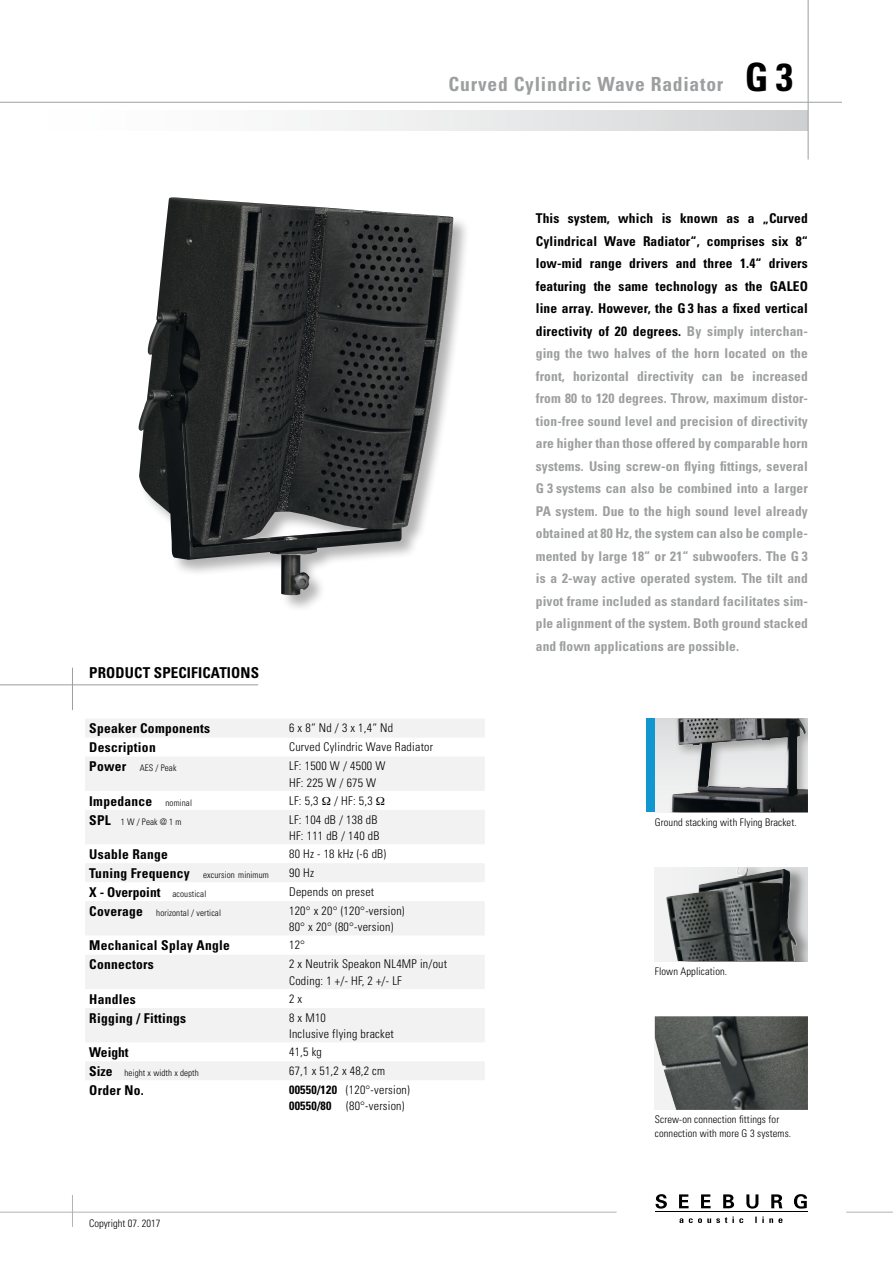
<style>
.page{position:relative;width:893px;height:1263px;background:#fff}
.page>*{position:absolute;margin:0;border:0;box-sizing:border-box;transform-origin:0 0}
.t1{font:700 condensed 39px "Univers";color:#000}
.t2{font:700 condensed 19.5px "Univers";letter-spacing:.04em;color:#9c9e9f}
.t3{font:700 condensed 15px "Univers";letter-spacing:.01em;color:#000}
.t4{font:700 condensed 13.5px/22.5px "Univers";letter-spacing:.01em;color:#9c9e9f;text-align:justify}
.t5{font:700 condensed 13.5px "Univers";letter-spacing:.02em;color:#000}
.t6{font:700 condensed 13.5px "Univers";color:#000}
.t7{font:700 condensed 13.5px "Univers LT";letter-spacing:.02em;color:#000}
.t8{font:300 condensed 12px/16.5px "Univers";letter-spacing:.02em;color:#000}
.t9{font:300 condensed 10.5px/13.5px "Univers";letter-spacing:.01em;color:#000}
.t10{font:300 condensed 9px "Univers";letter-spacing:.01em;color:#000}
.s1{font-weight:700;font-size:13.5px}
.s2{font-weight:300;font-size:9px}
.s3{font-weight:700}
.s4{color:#000}
</style>
<div class="page">
<div style="left:655px;top:719px;width:153px;height:93px;background:linear-gradient(to bottom,#dcdcde,#f5f5f5)"></div>
<div style="left:668px;top:719px;width:140px;height:93px;background:#000;opacity:.3"></div>
<img style="left:673px;top:719px;width:29px;height:75px">
<hr style="left:0;top:684px;width:258px;height:1px;background:#9c9e9f">
<hr style="left:72px;top:668px;width:1px;height:42px;background:#9c9e9f">
<div style="left:0;top:111px;width:808px;height:19px;background:linear-gradient(to right,#fff,#d4d5d6)"></div>
<hr style="left:0;top:102px;width:842px;height:1px;background:#9c9e9f">
<hr style="left:808px;top:0;width:1px;height:159px;background:#9c9e9f">
<hr style="left:0;top:1212px;width:617px;height:1px;background:#b1b3b4">
<hr style="left:846px;top:1212px;width:47px;height:1px;background:#b1b3b4">
<hr style="left:655px;top:1211px;width:152px;height:1px;background:#000">
<svg style="left:679px;top:1216px;width:103px;height:7px"></svg>
<svg style="left:655px;top:1194px;width:12px;height:14px"></svg>
<svg style="left:679px;top:1194px;width:10px;height:14px"></svg>
<svg style="left:701px;top:1194px;width:10px;height:14px"></svg>
<svg style="left:723px;top:1194px;width:11px;height:14px"></svg>
<svg style="left:746px;top:1194px;width:12px;height:14px"></svg>
<svg style="left:771px;top:1194px;width:11px;height:14px"></svg>
<svg style="left:794px;top:1194px;width:13px;height:14px"></svg>
<hr style="left:72px;top:1195px;width:1px;height:32px;background:#b1b3b4">
<div style="left:646px;top:719px;width:9px;height:93px;background:#1296d0"></div>
<img style="left:655px;top:1016px;width:153px;height:94px">
<div style="left:655px;top:867px;width:153px;height:94px;background:#f2f2f3"></div>
<div style="left:667px;top:867px;width:141px;height:94px;background:#000;opacity:.4"></div>
<img style="left:666px;top:867px;width:131px;height:94px">
<div style="left:138px;top:197px;width:333px;height:416px;background:#000;opacity:.3"></div>
<img style="left:139px;top:197px;width:314px;height:398px">
<svg style="left:85px;top:719px;width:400px;height:361px;fill:#f2f2f3"></svg>
<svg style="left:322px;top:796px;width:8px;height:8px"></svg>
<svg style="left:376px;top:796px;width:8px;height:8px"></svg>
<h2 class="t2" style="left:449px;top:72px;width:276px">Curved Cylindric Wave Radiator</h2>
<h1 class="t1" style="left:745px;top:53px;width:50px">G 3</h1>
<p class="t3" style="left:89px;top:664px;width:171px">PRODUCT SPECIFICATIONS</p>
<p class="t5" style="left:89px;top:720px;width:122px">Speaker Components</p>
<p class="t8" style="left:289px;top:720px;width:105px">6 x 8“ Nd / 3 x 1,4“ Nd</p>
<p class="t5" style="left:89px;top:739px;width:68px">Description</p>
<p class="t8" style="left:289px;top:738px;width:146px">Curved Cylindric Wave Radiator</p>
<p class="t10" style="left:89px;top:763px;width:89px"><span class="s1">Power</span> AES / Peak</p>
<p class="t8" style="left:289px;top:757px;width:98px">LF: 1500 W / 4500 W<br>HF: 225 W / 675 W</p>
<p class="t5" style="left:89px;top:792px;width:104px">Impedance <span class="s2">nominal</span></p>
<p class="t8" style="left:289px;top:792px;width:31px">LF: 5,3</p>
<p class="t8" style="left:334px;top:792px;width:40px">/ HF: 5,3</p>
<p class="t10" style="left:89px;top:816px;width:94px"><span class="s1">SPL</span> 1 W / Peak @ 1 m</p>
<p class="t8" style="left:289px;top:811px;width:92px">LF: 104 dB / 138 dB<br>HF: 111 dB / 140 dB</p>
<p class="t5" style="left:89px;top:846px;width:80px">Usable Range</p>
<p class="t8" style="left:289px;top:845px;width:98px">80 Hz - 18 kHz (-6 dB)</p>
<p class="t10" style="left:89px;top:869px;width:181px"><span class="s1">Tuning Frequency</span> excursion minimum</p>
<p class="t8" style="left:289px;top:864px;width:26px">90 Hz</p>
<p class="t6" style="left:89px;top:884px;width:119px">X - Overpoint <span class="s2">acoustical</span></p>
<p class="t8" style="left:289px;top:883px;width:87px">Depends on preset</p>
<p class="t10" style="left:89px;top:907px;width:133px"><span class="s1">Coverage</span> horizontal / vertical</p>
<p class="t8" style="left:289px;top:902px;width:117px">120° x 20° (120°-version)<br>80° x 20° (80°-version)</p>
<p class="t7" style="left:89px;top:937px;width:142px">Mechanical Splay Angle</p>
<p class="t8" style="left:289px;top:936px;width:17px">12°</p>
<p class="t5" style="left:89px;top:956px;width:66px">Connectors</p>
<p class="t8" style="left:289px;top:956px;width:160px">2 x Neutrik Speakon NL4MP in/out<br>Coding: 1 +/- HF, 2 +/- LF</p>
<p class="t5" style="left:89px;top:991px;width:48px">Handles</p>
<p class="t8" style="left:289px;top:990px;width:15px">2 x</p>
<p class="t5" style="left:89px;top:1010px;width:98px">Rigging / Fittings</p>
<p class="t8" style="left:289px;top:1009px;width:106px">8 x M10<br>Inclusive flying bracket</p>
<p class="t5" style="left:89px;top:1044px;width:41px">Weight</p>
<p class="t8" style="left:289px;top:1043px;width:34px">41,5 kg</p>
<p class="t10" style="left:89px;top:1067px;width:111px"><span class="s1">Size</span> height x width x depth</p>
<p class="t8" style="left:289px;top:1062px;width:98px">67,1 x 51,2 x 48,2 cm</p>
<p class="t5" style="left:89px;top:1082px;width:56px">Order No.</p>
<p class="t8" style="left:289px;top:1081px;width:122px"><span class="s3">00550/120</span> (120°-version)<br><span class="s3">00550/80</span> (80°-version)</p>
<p class="t9" style="left:89px;top:1216px;width:73px">Copyright 07. 2017</p>
<p class="t4" style="left:536px;top:207px;width:274px"><span class="s4">This system, which is known as a „Curved Cylindrical Wave Radiator“, comprises six 8“ low-mid range drivers and three 1.4“ drivers featuring the same technology as the GALEO line array. However, the G 3 has a fixed vertical directivity of 20 degrees.</span> By simply interchan&shy;ging the two halves of the horn located on the front, horizontal directivity can be increased from 80 to 120 degrees. Throw, maximum distor&shy;tion-free sound level and precision of directivity are higher than those offered by comparable horn systems. Using screw-on flying fittings, several G 3 systems can also be combined into a larger PA system. Due to the high sound level already obtained at 80 Hz, the system can also be comple&shy;mented by large 18“ or 21“ subwoofers. The G 3 is a 2-way active operated system. The tilt and pivot frame included as standard facilitates sim&shy;ple alignment of the system. Both ground stacked and flown applications are possible.</p>
<p class="t9" style="left:655px;top:815px;width:143px">Ground stacking with Flying Bracket.</p>
<p class="t9" style="left:655px;top:964px;width:74px">Flown Application.</p>
<p class="t9" style="left:655px;top:1113px;width:138px">Screw-on connection fittings for connection with more G 3 systems.</p>
</div>
